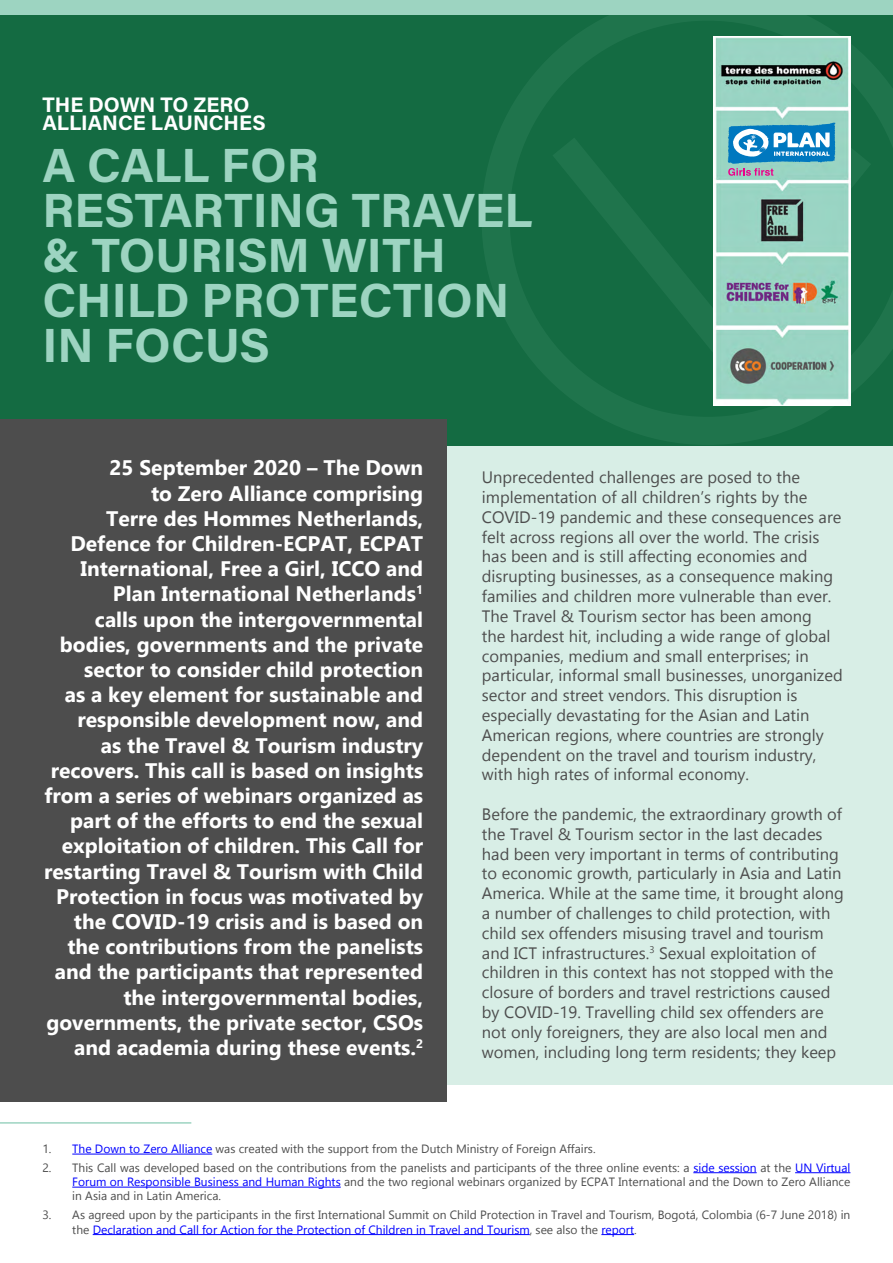
<style>
.page{position:relative;width:893px;height:1263px;background:#fff}
.page>*{position:absolute;margin:0;border:0;box-sizing:border-box;transform-origin:0 0}
.t1{font:48px/45px "Acumin Variable Concept";letter-spacing:.04em;color:#9dd4c1}
.t2{font:700 21px/25.2px "Gadugi";color:#fff;text-align:right}
.t3{font:21px/18px "Acumin Variable Concept";letter-spacing:.03em;color:#fff}
.t4{font:16.5px/19.8px "Gadugi";color:#4d4d4d}
.t5{font:12px/14.4px "Gadugi";color:#4d4d4d;text-align:justify}
.s1{color:#00f}
</style>
<div class="page">
<div style="left:0;top:0;width:893px;height:459px;background:#146b42"></div>
<div style="left:0;top:446px;width:893px;height:639px;background:#d8eee6"></div>
<hr style="left:0;top:1122px;width:191px;height:2px;background:#9dd4c1">
<div style="left:0;top:419px;width:446px;height:683px;background:#4d4d4d"></div>
<svg style="left:481px;top:14px;width:412px;height:431px"></svg>
<svg style="left:533px;top:118px;width:358px;height:260px"></svg>
<hr style="left:72px;top:1154px;width:140px;height:1px;background:#00f">
<hr style="left:693px;top:1172px;width:64px;height:1px;background:#00f">
<hr style="left:795px;top:1172px;width:55px;height:1px;background:#00f">
<hr style="left:72px;top:1187px;width:269px;height:1px;background:#00f">
<hr style="left:93px;top:1234px;width:437px;height:1px;background:#00f">
<hr style="left:601px;top:1234px;width:33px;height:1px;background:#00f">
<div style="left:0;top:0;width:893px;height:14px;background:#9dd4c1"></div>
<img style="left:713px;top:36px;width:137px;height:370px">
<svg style="left:728px;top:123px;width:108px;height:53px;background:#64aacb"></svg>
<p class="t3" style="left:43px;top:95px;width:224px">THE DOWN TO ZERO<br>ALLIANCE LAUNCHES</p>
<h1 class="t1" style="left:43px;top:141px;width:489px">A CALL FOR<br>RESTARTING TRAVEL &amp; TOURISM WITH<br>CHILD PROTECTION<br>IN FOCUS</h1>
<p class="t2" style="left:44px;top:455px;width:381px">25 September 2020 – The Down<br>to Zero Alliance comprising<br>Terre des Hommes Netherlands, Defence for Children-ECPAT, ECPAT International, Free a Girl, ICCO and Plan International Netherlands<sup>1<br></sup>calls upon the intergovernmental bodies, governments and the private sector to consider child protection<br>as a key element for sustainable and responsible development now, and<br>as the Travel &amp; Tourism industry recovers. This call is based on insights from a series of webinars organized as part of the efforts to end the sexual exploitation of children. This Call for restarting Travel &amp; Tourism with Child Protection in focus was motivated by the COVID-19 crisis and is based on the contributions from the panelists and the participants that represented the intergovernmental bodies, governments, the private sector, CSOs and academia during these events.<sup>2</sup></p>
<p class="t4" style="left:482px;top:467px;width:362px">Unprecedented challenges are posed to the implementation of all children’s rights by the COVID-19 pandemic and these consequences are felt across regions all over the world. The crisis has been and is still affecting economies and disrupting businesses, as a consequence making families and children more vulnerable than ever.<br>The Travel &amp; Tourism sector has been among<br>the hardest hit, including a wide range of global companies, medium and small enterprises; in particular, informal small businesses, unorganized sector and street vendors. This disruption is especially devastating for the Asian and Latin American regions, where countries are strongly dependent on the travel and tourism industry, with high rates of informal economy.</p>
<p class="t4" style="left:482px;top:804px;width:363px">Before the pandemic, the extraordinary growth of the Travel &amp; Tourism sector in the last decades had been very important in terms of contributing to economic growth, particularly in Asia and Latin America. While at the same time, it brought along a number of challenges to child protection, with child sex offenders misusing travel and tourism and ICT infrastructures.<sup>3</sup> Sexual exploitation of children in this context has not stopped with the closure of borders and travel restrictions caused by COVID-19. Travelling child sex offenders are not only foreigners, they are also local men and women, including long term residents; they keep</p>
<p class="t5" style="left:43px;top:1141px;width:555px">1. <span class="s1">The Down to Zero Alliance</span> was created with the support from the Dutch Ministry of Foreign Affairs.</p>
<p class="t5" style="left:72px;top:1160px;width:780px;text-indent:-30px">2. This Call was developed based on the contributions from the panelists and participants of the three online events: a <span class="s1">side session</span> at the <span class="s1">UN Virtual Forum on Responsible Business and Human Rights</span> and the two regional webinars organized by ECPAT International and the Down to Zero Alliance in Asia and in Latin America.</p>
<p class="t5" style="left:72px;top:1207px;width:780px;text-indent:-30px">3. As agreed upon by the participants in the first International Summit on Child Protection in Travel and Tourism, Bogotá, Colombia (6-7 June 2018) in the <span class="s1">Declaration and Call for Action for the Protection of Children in Travel and Tourism</span>, see also the <span class="s1">report</span>.</p>
</div>
